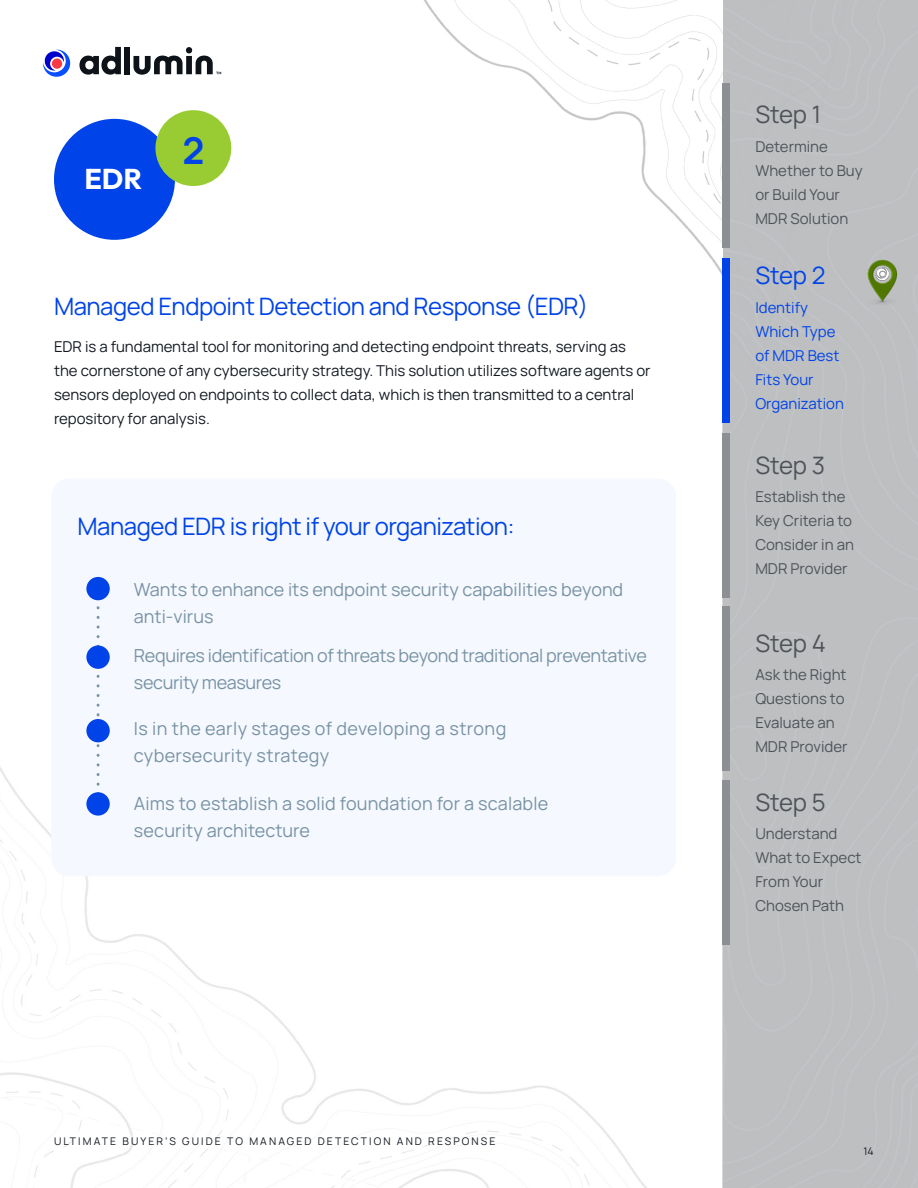
<style>
.page{position:relative;width:918px;height:1188px;background:#fff}
.page>*{position:absolute;margin:0;border:0;box-sizing:border-box;transform-origin:0 0}
.t1{font:700 36.9px "Manrope";color:#0043e8}
.t2{font:700 28.5px "Outfit";color:#fff}
.t3{font:24px "Manrope";letter-spacing:-.02em;color:#0043e8}
.t4{font:24px "Manrope";letter-spacing:-.015em;color:#4f5359}
.t5{font:18px/27px "Manrope";color:#7993a4}
.t6{font:18px/27px "Manrope";letter-spacing:-.02em;color:#7993a4}
.t7{font:18px/27px "Manrope";letter-spacing:.02em;color:#7993a4}
.t8{font:15px/24px "Manrope";color:#141a22}
.t9{font:15px/24px "Manrope";color:#4f5359}
.t10{font:15px/24px "Manrope";color:#0043e8}
.t11{font:10.5px "Manrope";letter-spacing:.2em;color:#141a22}
</style>
<div class="page">
<img style="left:0;top:406px;width:723px;height:782px">
<img style="left:54px;top:0;width:669px;height:406px">
<svg style="left:79px;top:47px;width:42px;height:28px"></svg>
<div style="left:124px;top:47px;width:6px;height:27px;background:#0e1219"></div>
<svg style="left:133px;top:47px;width:88px;height:28px"></svg>
<svg style="left:43px;top:49px;width:29px;height:29px"></svg>
<div style="left:54px;top:119px;width:121px;height:121px;background:#0043e8;border-radius:50%"></div>
<div style="left:155px;top:110px;width:76px;height:76px;background:#9c3;border-radius:50%"></div>
<div style="left:51px;top:478px;width:625px;height:398px;background:#f5f8fe;border-radius:18px"></div>
<svg style="left:97px;top:600px;width:3px;height:45px"></svg>
<svg style="left:97px;top:676px;width:3px;height:41px"></svg>
<svg style="left:97px;top:746px;width:3px;height:40px"></svg>
<div style="left:86px;top:577px;width:24px;height:23px;background:#0043e8;border-radius:50%"></div>
<div style="left:86px;top:645px;width:24px;height:24px;background:#0043e8;border-radius:50%"></div>
<div style="left:86px;top:719px;width:24px;height:23px;background:#0043e8;border-radius:50%"></div>
<div style="left:86px;top:792px;width:24px;height:24px;background:#0043e8;border-radius:50%"></div>
<div style="left:723px;top:83px;width:7px;height:165px;background:#8c8f93"></div>
<img style="left:864px;top:255px;width:34px;height:49px">
<div style="left:723px;top:258px;width:7px;height:165px;background:#0043e8"></div>
<div style="left:723px;top:433px;width:7px;height:165px;background:#8c8f93"></div>
<div style="left:723px;top:607px;width:7px;height:164px;background:#8c8f93"></div>
<div style="left:723px;top:780px;width:7px;height:164px;background:#8c8f93"></div>
<h2 class="t2" style="left:84px;top:163px;width:59px">EDR</h2>
<h1 class="t1" style="left:182px;top:125px;width:23px">2</h1>
<h3 class="t3" style="left:54px;top:289px;width:536px">Managed Endpoint Detection and Response (EDR)</h3>
<p class="t8" style="left:54px;top:334px;width:598px">EDR is a fundamental tool for monitoring and detecting endpoint threats, serving as the cornerstone of any cybersecurity strategy. This solution utilizes software agents or sensors deployed on endpoints to collect data, which is then transmitted to a central repository for analysis.</p>
<h3 class="t3" style="left:78px;top:510px;width:439px">Managed EDR is right if your organization:</h3>
<p class="t5" style="left:134px;top:575px;width:491px">Wants to enhance its endpoint security capabilities beyond anti-virus</p>
<p class="t6" style="left:134px;top:641px;width:514px">Requires identification of threats beyond traditional preventative security measures</p>
<p class="t7" style="left:134px;top:715px;width:374px">Is in the early stages of developing a strong cybersecurity strategy</p>
<p class="t5" style="left:134px;top:789px;width:416px">Aims to establish a solid foundation for a scalable security architecture</p>
<p class="t11" style="left:54px;top:1134px;width:443px">ULTIMATE BUYER’S GUIDE TO MANAGED DETECTION AND RESPONSE</p>
<h3 class="t4" style="left:755px;top:97px;width:67px">Step 1</h3>
<p class="t9" style="left:755px;top:133px;width:109px">Determine<br>Whether to Buy or Build Your<br>MDR Solution</p>
<h3 class="t3" style="left:755px;top:258px;width:72px">Step 2</h3>
<p class="t10" style="left:755px;top:294px;width:90px">Identify<br>Which Type of MDR Best<br>Fits Your<br>Organization</p>
<h3 class="t4" style="left:755px;top:448px;width:71px">Step 3</h3>
<p class="t9" style="left:755px;top:484px;width:100px">Establish the<br>Key Criteria to<br>Consider in an<br>MDR Provider</p>
<h3 class="t4" style="left:755px;top:626px;width:72px">Step 4</h3>
<p class="t9" style="left:755px;top:662px;width:94px">Ask the Right<br>Questions to<br>Evaluate an<br>MDR Provider</p>
<h3 class="t4" style="left:755px;top:785px;width:72px">Step 5</h3>
<p class="t9" style="left:755px;top:821px;width:108px">Understand<br>What to Expect<br>From Your<br>Chosen Path</p>
<p class="t11" style="left:863px;top:1144px;width:12px">14</p>
</div>
